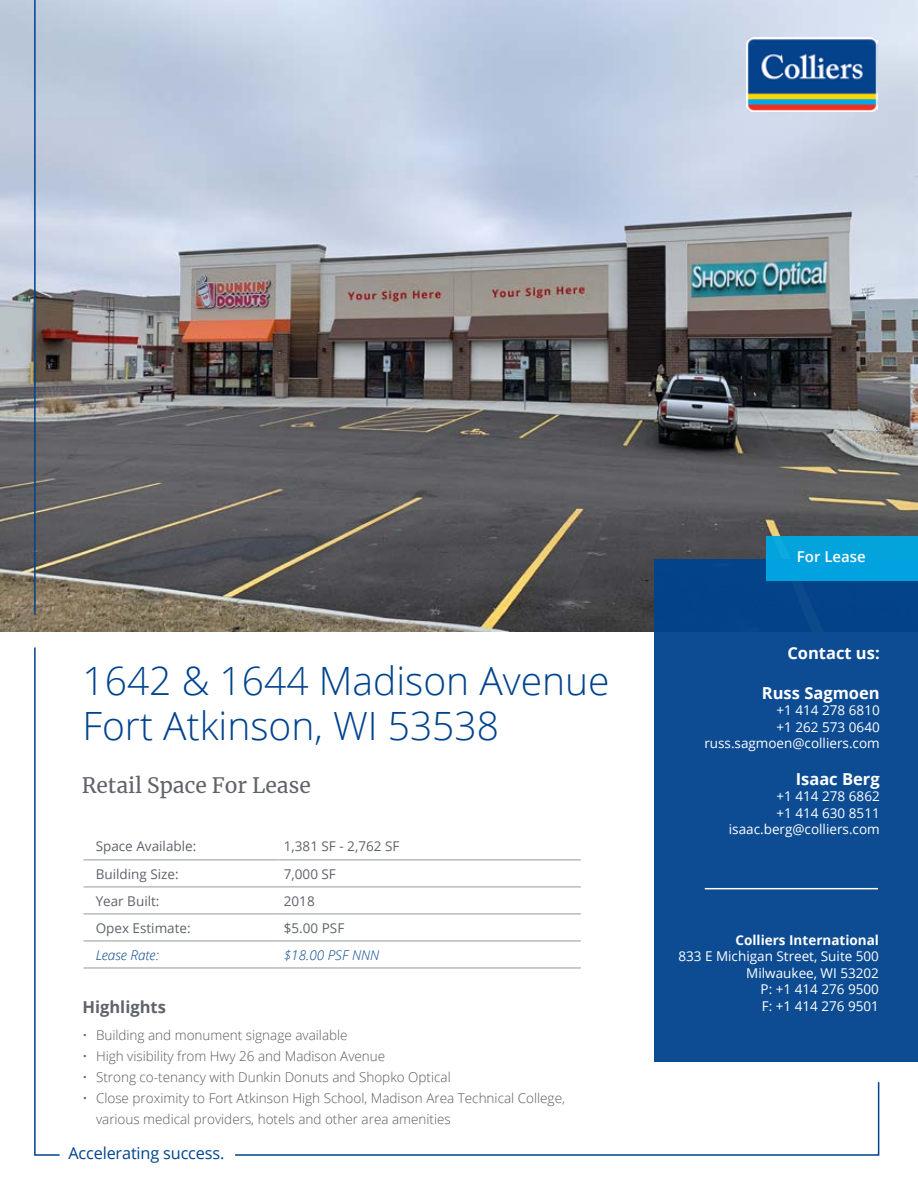
<style>
.page{position:relative;width:918px;height:1188px;background:#fff}
.page>*{position:absolute;margin:0;border:0;box-sizing:border-box;transform-origin:0 0}
.t1{font:300 39px "Open Sans";color:#00438d}
.t2{font:21px "Merriweather";color:#5f636a}
.t3{font:700 16.5px "Open Sans";color:#fff}
.t4{font:700 16.5px "Open Sans";color:#5f636a}
.t5{font:16.35px "Open Sans";letter-spacing:-.01em;color:#00438d}
.t6{font:600 15px "Open Sans";color:#fff}
.t7{font:300 13.5px/21px "Open Sans";color:#58595b}
.t8{font:13.5px "Open Sans";color:#fff}
.t9{font:13.5px "Open Sans";color:#5f636a}
.t10{font:italic 300 13.5px "Open Sans";color:#00438d}
.t11{font:700 13.5px "Open Sans";color:#fff}
</style>
<div class="page">
<img style="left:0;top:0;width:918px;height:631px">
<svg style="left:235px;top:1082px;width:645px;height:74px"></svg>
<svg style="left:34px;top:647px;width:26px;height:509px"></svg>
<div style="left:654px;top:559px;width:264px;height:503px;background:#0d4c92"></div>
<svg style="left:84px;top:859px;width:497px;height:109px"></svg>
<hr style="left:84px;top:860px;width:194px;height:1px;background:#93989a">
<hr style="left:278px;top:860px;width:303px;height:1px;background:#93989a">
<hr style="left:84px;top:887px;width:194px;height:1px;background:#93989a">
<hr style="left:278px;top:887px;width:303px;height:1px;background:#93989a">
<hr style="left:84px;top:914px;width:194px;height:1px;background:#93989a">
<hr style="left:278px;top:914px;width:303px;height:1px;background:#93989a">
<hr style="left:84px;top:941px;width:194px;height:1px;background:#93989a">
<hr style="left:278px;top:941px;width:303px;height:1px;background:#93989a">
<hr style="left:84px;top:968px;width:194px;height:1px;background:#93989a">
<hr style="left:278px;top:968px;width:303px;height:1px;background:#93989a">
<hr style="left:34px;top:0;width:2px;height:615px;background:#00438d">
<img style="left:747px;top:37px;width:130px;height:75px">
<div style="left:766px;top:536px;width:152px;height:45px;background:#00a8e4"></div>
<hr style="left:705px;top:888px;width:173px;height:1px;background:#fff">
<p class="t1" style="left:82px;top:654px;width:529px">1642 &amp; 1644 Madison Avenue</p>
<p class="t1" style="left:82px;top:699px;width:418px">Fort Atkinson, WI 53538</p>
<p class="t2" style="left:82px;top:771px;width:231px">Retail Space For Lease</p>
<p class="t9" style="left:96px;top:837px;width:102px">Space Available:</p>
<p class="t9" style="left:284px;top:837px;width:117px">1,381 SF - 2,762 SF</p>
<p class="t9" style="left:96px;top:864px;width:85px">Building Size:</p>
<p class="t9" style="left:284px;top:864px;width:54px">7,000 SF</p>
<p class="t9" style="left:96px;top:891px;width:65px">Year Built:</p>
<p class="t9" style="left:284px;top:891px;width:32px">2018</p>
<p class="t9" style="left:96px;top:918px;width:97px">Opex Estimate:</p>
<p class="t9" style="left:284px;top:918px;width:62px">$5.00 PSF</p>
<p class="t10" style="left:96px;top:945px;width:65px">Lease Rate:</p>
<p class="t10" style="left:284px;top:945px;width:97px">$18.00 PSF NNN</p>
<p class="t4" style="left:82px;top:995px;width:85px">Highlights</p>
<p class="t7" style="left:82px;top:1024px;width:267px">• Building and monument signage available</p>
<p class="t7" style="left:82px;top:1045px;width:304px">• High visibility from Hwy 26 and Madison Avenue</p>
<p class="t7" style="left:82px;top:1066px;width:370px">• Strong co-tenancy with Dunkin Donuts and Shopko Optical</p>
<p class="t7" style="left:96px;top:1087px;width:470px;text-indent:-14px">• Close proximity to Fort Atkinson High School, Madison Area Technical College, various medical providers, hotels and other area amenities</p>
<p class="t5" style="left:68px;top:1142px;width:158px">Accelerating success.</p>
<p class="t6" style="left:797px;top:546px;width:70px">For Lease</p>
<p class="t3" style="left:787px;top:641px;width:94px">Contact us:</p>
<p class="t3" style="left:762px;top:681px;width:119px">Russ Sagmoen</p>
<p class="t8" style="left:777px;top:701px;width:105px">+1 414 278 6810</p>
<p class="t8" style="left:777px;top:718px;width:105px">+1 262 573 0640</p>
<p class="t8" style="left:704px;top:734px;width:177px">russ.sagmoen@colliers.com</p>
<p class="t3" style="left:796px;top:767px;width:86px">Isaac Berg</p>
<p class="t8" style="left:777px;top:787px;width:105px">+1 414 278 6862</p>
<p class="t8" style="left:777px;top:803px;width:105px">+1 414 630 8511</p>
<p class="t8" style="left:729px;top:820px;width:152px">isaac.berg@colliers.com</p>
<p class="t11" style="left:736px;top:930px;width:145px">Colliers International</p>
<p class="t8" style="left:678px;top:947px;width:202px">833 E Michigan Street, Suite 500</p>
<p class="t8" style="left:746px;top:964px;width:134px">Milwaukee, WI 53202</p>
<p class="t8" style="left:761px;top:980px;width:120px">P: +1 414 276 9500</p>
<p class="t8" style="left:762px;top:997px;width:119px">F: +1 414 276 9501</p>
</div>
